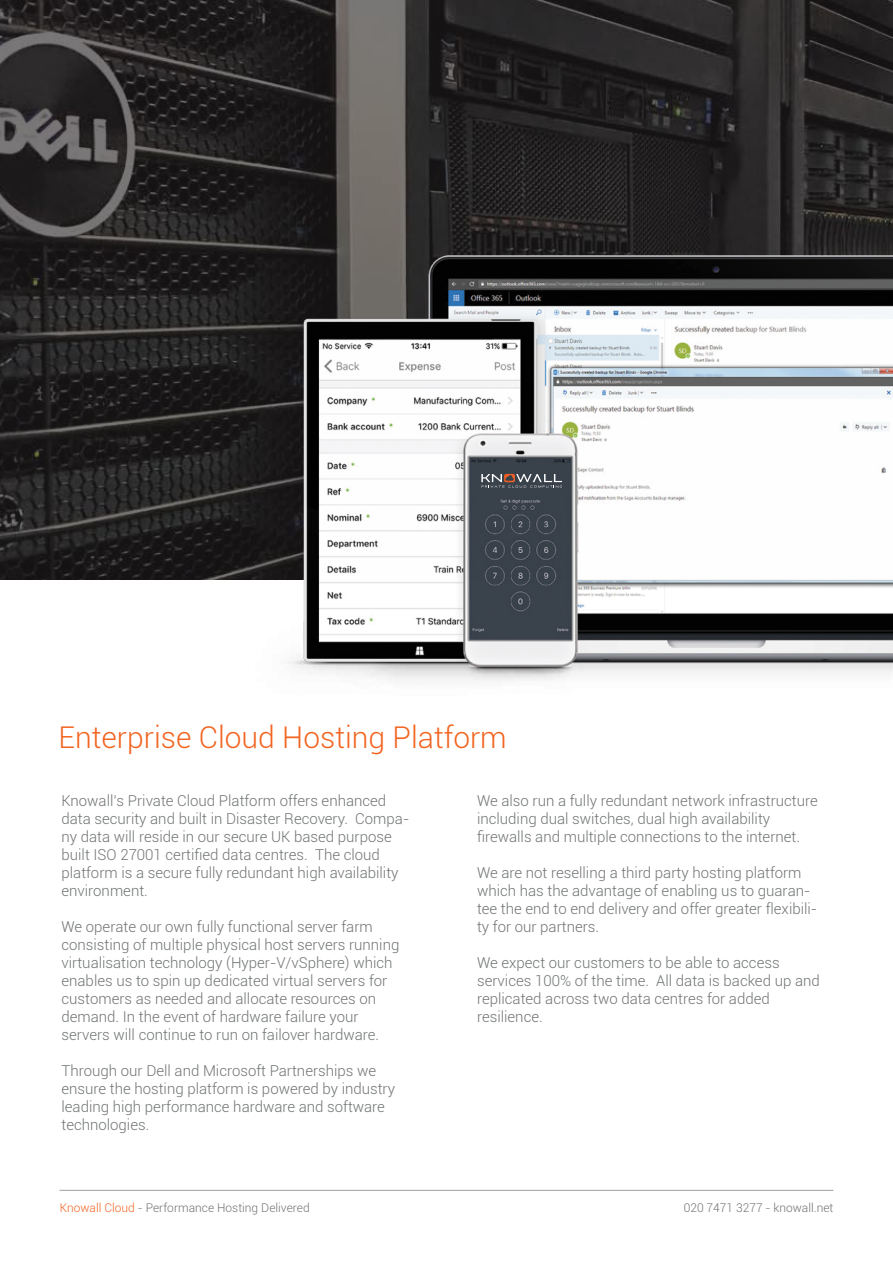
<style>
.page{position:relative;width:893px;height:1263px;background:#fff}
.page>*{position:absolute;margin:0;border:0;box-sizing:border-box;transform-origin:0 0}
.t1{font:300 30px "Roboto";color:#f26522}
.t2{font:300 15px/18px "Roboto";color:#707473}
.t3{font:300 12px "Roboto";color:#707473}
.s1{color:#f26522}
</style>
<div class="page">
<img style="left:0;top:0;width:893px;height:580px">
<img style="left:131px;top:223px;width:762px;height:458px">
<div style="left:473px;top:470px;width:97px;height:26px;background:#39414b"></div>
<svg style="left:481px;top:474px;width:81px;height:14px"></svg>
<hr style="left:60px;top:1190px;width:773px;height:1px;background:#9da1a2">
<h1 class="t1" style="left:58px;top:717px;width:450px">Enterprise Cloud Hosting Platform</h1>
<p class="t2" style="left:62px;top:791px;width:349px">Knowall’s Private Cloud Platform offers enhanced data security and built in Disaster Recovery. Compa&shy;ny data will reside in our secure UK based purpose built ISO 27001 certified data centres. The cloud platform is a secure fully redundant high availability environment.</p>
<p class="t2" style="left:62px;top:917px;width:339px">We operate our own fully functional server farm consisting of multiple physical host servers running virtualisation technology (Hyper-V/vSphere) which enables us to spin up dedicated virtual servers for customers as needed and allocate resources on demand. In the event of hardware failure your servers will continue to run on failover hardware.</p>
<p class="t2" style="left:62px;top:1061px;width:335px">Through our Dell and Microsoft Partnerships we ensure the hosting platform is powered by industry leading high performance hardware and software technologies.</p>
<p class="t2" style="left:477px;top:791px;width:342px">We also run a fully redundant network infrastructure including dual switches, dual high availability firewalls and multiple connections to the internet.</p>
<p class="t2" style="left:477px;top:863px;width:342px">We are not reselling a third party hosting platform which has the advantage of enabling us to guaran&shy;tee the end to end delivery and offer greater flexibili&shy;ty for our partners.</p>
<p class="t2" style="left:477px;top:953px;width:344px">We expect our customers to be able to access services 100% of the time. All data is backed up and replicated across two data centres for added resilience.</p>
<p class="t3" style="left:60px;top:1199px;width:251px"><span class="s1">Knowall Cloud</span> - Performance Hosting Delivered</p>
<p class="t3" style="left:684px;top:1199px;width:151px">020 7471 3277 - knowall.net</p>
</div>
